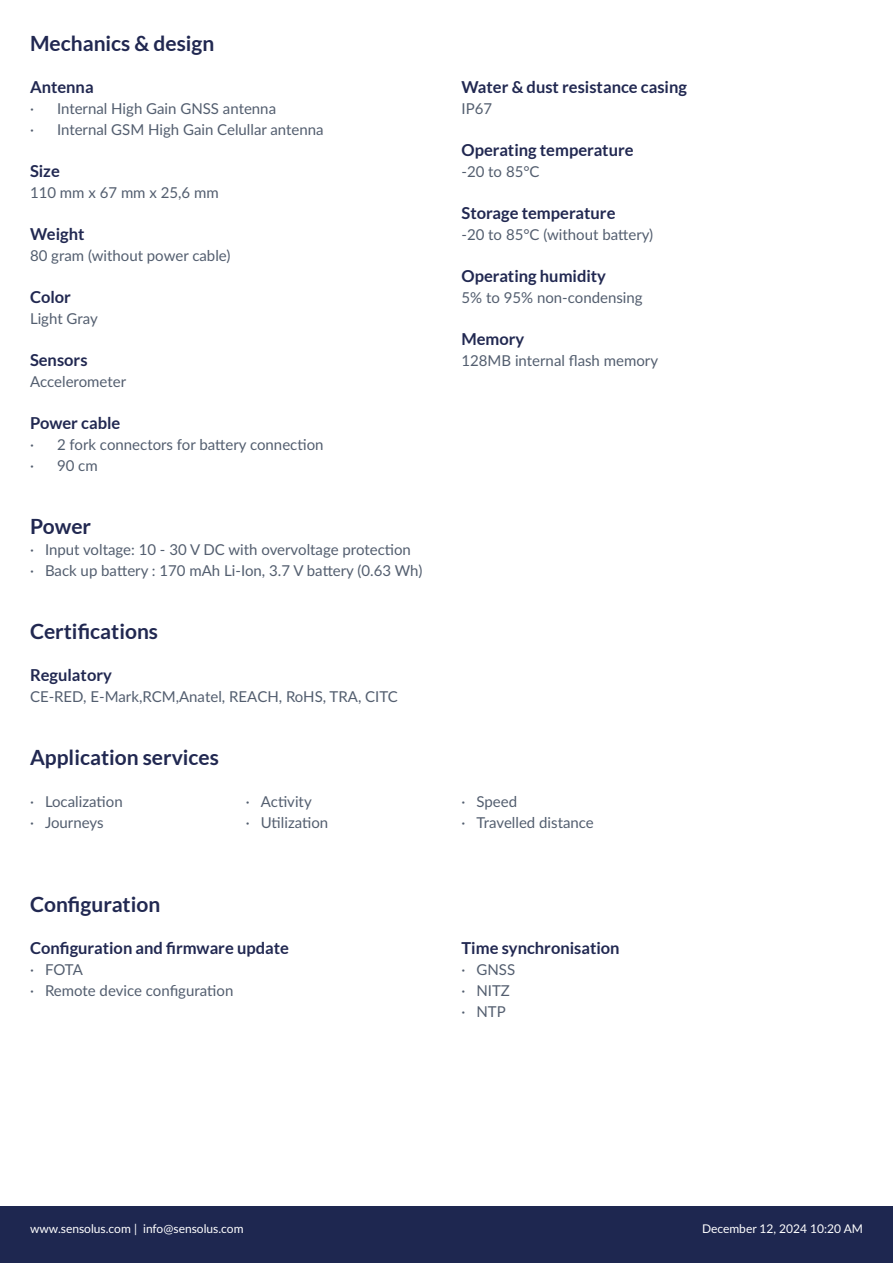
<style>
.page{position:relative;width:893px;height:1263px;background:#fff}
.page>*{position:absolute;margin:0;border:0;box-sizing:border-box;transform-origin:0 0}
.t1{font:700 21px "Lato";color:#212851}
.H3_left_aligned{font:700 16.5px "Lato";color:#212851}
.Normal_paragraph{font:15px "Lato";color:#535e6f}
.t2{font:12px "Lato";color:#fff}
</style>
<div class="page">
<div style="left:0;top:1206px;width:893px;height:57px;background:#1e2750"></div>
<h2 class="t1" style="left:30px;top:31px;width:186px">Mechanics &amp; design</h2>
<p class="H3_left_aligned" style="left:30px;top:78px;width:65px">Antenna</p>
<p class="Normal_paragraph" style="left:30px;top:98px;width:248px">· Internal High Gain GNSS antenna</p>
<p class="Normal_paragraph" style="left:30px;top:119px;width:295px">· Internal GSM High Gain Celullar antenna</p>
<p class="H3_left_aligned" style="left:30px;top:162px;width:31px">Size</p>
<p class="Normal_paragraph" style="left:30px;top:182px;width:190px">110 mm x 67 mm x 25,6 mm</p>
<p class="H3_left_aligned" style="left:30px;top:225px;width:56px">Weight</p>
<p class="Normal_paragraph" style="left:30px;top:245px;width:202px">80 gram (without power cable)</p>
<p class="H3_left_aligned" style="left:30px;top:288px;width:43px">Color</p>
<p class="Normal_paragraph" style="left:30px;top:308px;width:69px">Light Gray</p>
<p class="H3_left_aligned" style="left:30px;top:351px;width:59px">Sensors</p>
<p class="Normal_paragraph" style="left:30px;top:371px;width:98px">Accelerometer</p>
<p class="H3_left_aligned" style="left:30px;top:414px;width:92px">Power cable</p>
<p class="Normal_paragraph" style="left:30px;top:434px;width:295px">· 2 fork connectors for battery connection</p>
<p class="Normal_paragraph" style="left:30px;top:455px;width:69px">· 90 cm</p>
<h2 class="t1" style="left:30px;top:514px;width:63px">Power</h2>
<p class="Normal_paragraph" style="left:30px;top:539px;width:382px">· Input voltage: 10 - 30 V DC with overvoltage protection</p>
<p class="Normal_paragraph" style="left:30px;top:560px;width:394px">· Back up battery : 170 mAh Li-Ion, 3.7 V battery (0.63 Wh)</p>
<h2 class="t1" style="left:30px;top:619px;width:130px">Certifications</h2>
<p class="H3_left_aligned" style="left:30px;top:666px;width:83px">Regulatory</p>
<p class="Normal_paragraph" style="left:30px;top:686px;width:369px">CE-RED, E-Mark,RCM,Anatel, REACH, RoHS, TRA, CITC</p>
<h2 class="t1" style="left:30px;top:745px;width:190px">Application services</h2>
<p class="Normal_paragraph" style="left:30px;top:791px;width:94px">· Localization</p>
<p class="Normal_paragraph" style="left:30px;top:812px;width:75px">· Journeys</p>
<p class="Normal_paragraph" style="left:246px;top:791px;width:67px">· Activity</p>
<p class="Normal_paragraph" style="left:246px;top:812px;width:84px">· Utilization</p>
<h2 class="t1" style="left:30px;top:892px;width:132px">Configuration</h2>
<p class="H3_left_aligned" style="left:30px;top:939px;width:260px">Configuration and firmware update</p>
<p class="Normal_paragraph" style="left:30px;top:959px;width:54px">· FOTA</p>
<p class="Normal_paragraph" style="left:30px;top:980px;width:205px">· Remote device configuration</p>
<p class="H3_left_aligned" style="left:461px;top:78px;width:227px">Water &amp; dust resistance casing</p>
<p class="Normal_paragraph" style="left:461px;top:98px;width:32px">IP67</p>
<p class="H3_left_aligned" style="left:461px;top:141px;width:174px">Operating temperature</p>
<p class="Normal_paragraph" style="left:461px;top:161px;width:80px">-20 to 85°C</p>
<p class="H3_left_aligned" style="left:461px;top:204px;width:155px">Storage temperature</p>
<p class="Normal_paragraph" style="left:461px;top:224px;width:193px">-20 to 85°C (without battery)</p>
<p class="H3_left_aligned" style="left:461px;top:267px;width:146px">Operating humidity</p>
<p class="Normal_paragraph" style="left:461px;top:287px;width:183px">5% to 95% non-condensing</p>
<p class="H3_left_aligned" style="left:461px;top:330px;width:64px">Memory</p>
<p class="Normal_paragraph" style="left:461px;top:350px;width:198px">128MB internal flash memory</p>
<p class="Normal_paragraph" style="left:461px;top:791px;width:57px">· Speed</p>
<p class="Normal_paragraph" style="left:461px;top:812px;width:134px">· Travelled distance</p>
<p class="H3_left_aligned" style="left:461px;top:939px;width:160px">Time synchronisation</p>
<p class="Normal_paragraph" style="left:461px;top:959px;width:55px">· GNSS</p>
<p class="Normal_paragraph" style="left:461px;top:980px;width:50px">· NITZ</p>
<p class="Normal_paragraph" style="left:461px;top:1001px;width:46px">· NTP</p>
<p class="t2" style="left:30px;top:1220px;width:215px">www.sensolus.com | info@sensolus.com</p>
<p class="t2" style="left:702px;top:1220px;width:162px">December 12, 2024 10:20 AM</p>
</div>
